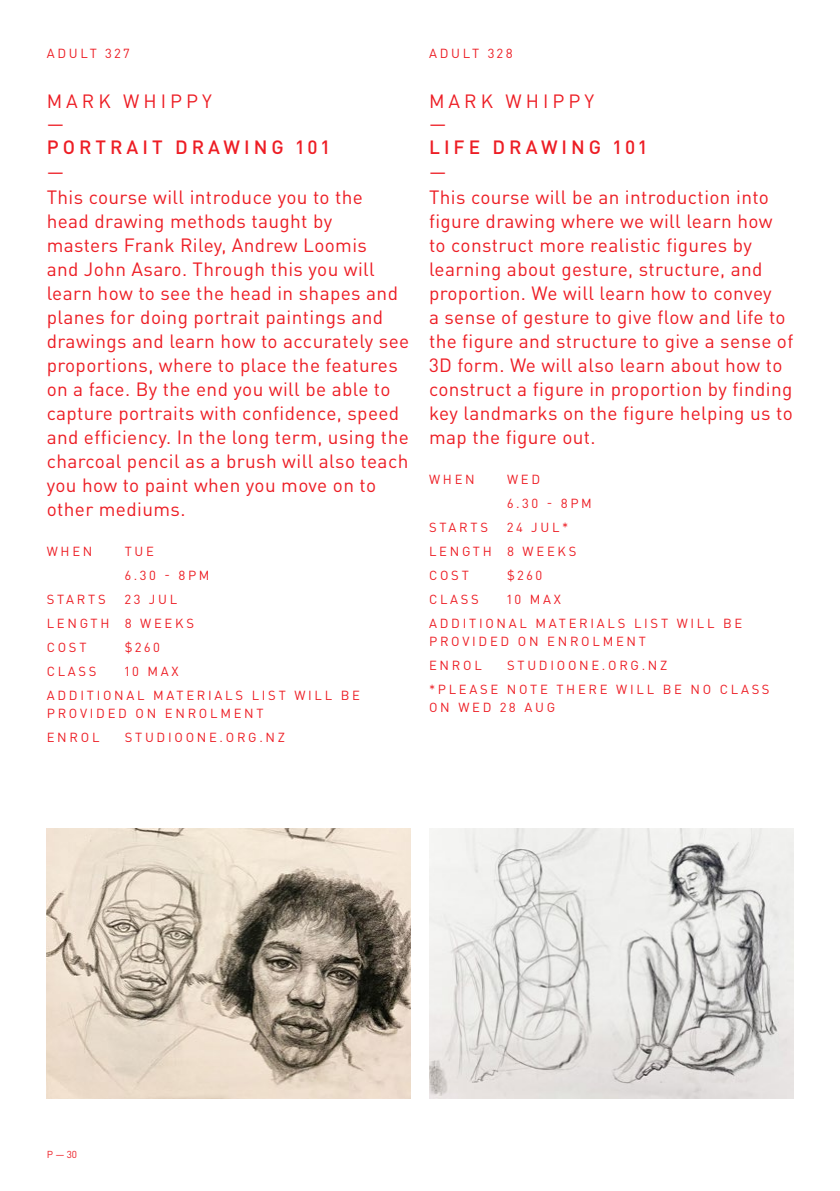
<style>
.page{position:relative;width:840px;height:1191px;background:#fff}
.page>*{position:absolute;margin:0;border:0;box-sizing:border-box;transform-origin:0 0}
.t1{font:19px/24px "DIN Pro";letter-spacing:.02em;color:#ed1d24}
.t2{font:500 19px "DIN Pro";letter-spacing:.21em;color:#ed1d24}
.t3{font:19px/24px "DIN Pro";letter-spacing:.21em;color:#ed1d24}
.t4{font:13px/24px "DIN Pro";letter-spacing:.21em;color:#ed1d24}
.t5{font:10px "DIN Pro";color:#ed1d24}
</style>
<div class="page">
<img style="left:47px;top:828px;width:364px;height:270px">
<img style="left:429px;top:828px;width:363px;height:270px">
<p class="t4" style="left:47px;top:41px;width:84px">ADULT 327</p>
<p class="t3" style="left:47px;top:88px;width:166px">MARK WHIPPY —</p>
<p class="t2" style="left:47px;top:134px;width:284px">PORTRAIT DRAWING 101</p>
<p class="t1" style="left:47px;top:160px;width:364px">—<br>This course will introduce you to the head drawing methods taught by<br>masters Frank Riley, Andrew Loomis<br>and John Asaro. Through this you will learn how to see the head in shapes and planes for doing portrait paintings and drawings and learn how to accurately see proportions, where to place the features on a face. By the end you will be able to capture portraits with confidence, speed and efficiency. In the long term, using the charcoal pencil as a brush will also teach you how to paint when you move on to other mediums.</p>
<p class="t4" style="left:47px;top:539px;width:47px">WHEN</p>
<p class="t4" style="left:125px;top:539px;width:86px">TUE<br>6.30 - 8PM</p>
<p class="t4" style="left:47px;top:587px;width:60px">STARTS</p>
<p class="t4" style="left:47px;top:587px;width:149px;text-indent:78px">23 JUL<br>LENGTH 8 WEEKS<br>COST</p>
<p class="t4" style="left:125px;top:635px;width:37px">$260</p>
<p class="t4" style="left:47px;top:659px;width:314px;text-indent:78px">10 MAX<br>ADDITIONAL MATERIALS LIST WILL BE</p>
<p class="t4" style="left:47px;top:701px;width:218px">PROVIDED ON ENROLMENT<br>ENROL</p>
<p class="t4" style="left:47px;top:659px;width:51px">CLASS</p>
<p class="t4" style="left:125px;top:725px;width:162px">STUDIOONE.ORG.NZ</p>
<p class="t4" style="left:429px;top:41px;width:85px">ADULT 328</p>
<p class="t3" style="left:429px;top:88px;width:166px">MARK WHIPPY —</p>
<p class="t2" style="left:429px;top:134px;width:219px">LIFE DRAWING 101</p>
<p class="t1" style="left:429px;top:160px;width:365px">—<br>This course will be an introduction into figure drawing where we will learn how to construct more realistic figures by learning about gesture, structure, and proportion. We will learn how to convey<br>a sense of gesture to give flow and life to the figure and structure to give a sense of 3D form. We will also learn about how to construct a figure in proportion by finding key landmarks on the figure helping us to map the figure out.</p>
<p class="t4" style="left:429px;top:467px;width:47px">WHEN</p>
<p class="t4" style="left:507px;top:467px;width:86px">WED<br>6.30 - 8PM</p>
<p class="t4" style="left:429px;top:515px;width:60px">STARTS</p>
<p class="t4" style="left:429px;top:515px;width:149px;text-indent:78px">24 JUL*<br>LENGTH 8 WEEKS<br>COST</p>
<p class="t4" style="left:507px;top:563px;width:37px">$260</p>
<p class="t4" style="left:429px;top:587px;width:314px;text-indent:78px">10 MAX<br>ADDITIONAL MATERIALS LIST WILL BE</p>
<p class="t4" style="left:429px;top:629px;width:218px">PROVIDED ON ENROLMENT<br>ENROL</p>
<p class="t4" style="left:429px;top:587px;width:51px">CLASS</p>
<p class="t4" style="left:429px;top:653px;width:342px;text-indent:78px">STUDIOONE.ORG.NZ<br>*PLEASE NOTE THERE WILL BE NO CLASS</p>
<p class="t4" style="left:429px;top:695px;width:128px">ON WED 28 AUG</p>
<p class="t5" style="left:47px;top:1148px;width:32px">P — 30</p>
</div>
